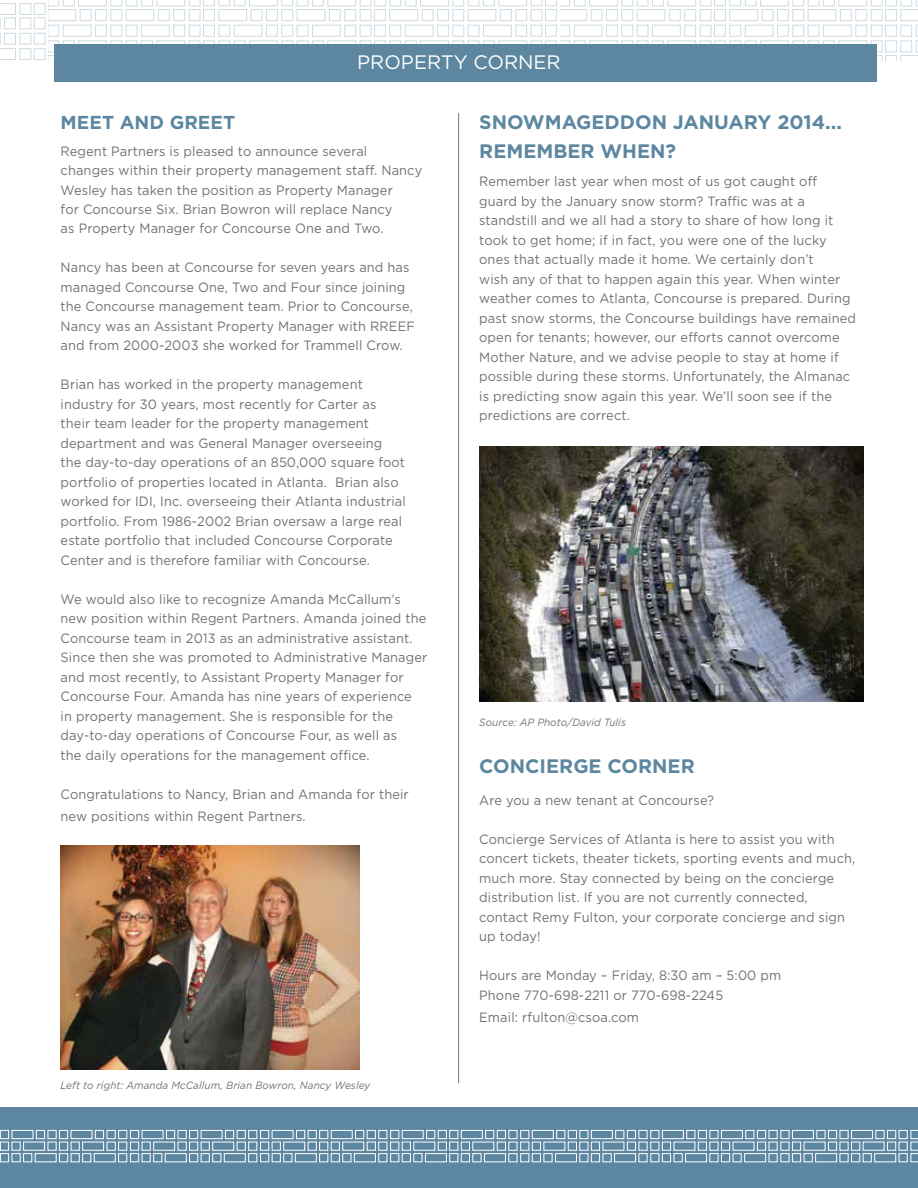
<style>
.page{position:relative;width:918px;height:1188px;background:#fff}
.page>*{position:absolute;margin:0;border:0;box-sizing:border-box;transform-origin:0 0}
.t1{font:700 19.5px/28.5px "Gotham";color:#5d87a1}
.t2{font:19.5px "Gotham";color:#fff}
.t3{font:700 18.75px "Gotham";color:#5d87a1}
.t4{font:13.5px/19.5px "Gotham";letter-spacing:.01em;color:#717073;scale:.95 1}
.t5{font:italic 10.5px "Gotham";letter-spacing:.01em;color:#717073;scale:.95 1}
</style>
<div class="page">
<svg style="left:560px;top:0;width:358px;height:61px"></svg>
<svg style="left:48px;top:0;width:509px;height:61px"></svg>
<svg style="left:0;top:3px;width:46px;height:57px"></svg>
<div style="left:0;top:1107px;width:918px;height:81px;background:#5d87a1"></div>
<div style="left:54px;top:44px;width:823px;height:37px;background:#5d87a1"></div>
<svg style="left:0;top:1130px;width:918px;height:33px"></svg>
<hr style="left:458px;top:113px;width:1px;height:970px;background:#717073">
<img style="left:61px;top:846px;width:299px;height:223px">
<img style="left:479px;top:446px;width:385px;height:256px">
<h1 class="t2" style="left:357px;top:51px;width:205px">PROPERTY CORNER</h1>
<h2 class="t3" style="left:61px;top:111px;width:176px">MEET AND GREET</h2>
<p class="t4" style="left:61px;top:141px;width:382px">Regent Partners is pleased to announce several changes within their property management staff. Nancy Wesley has taken the position as Property Manager<br>for Concourse Six. Brian Bowron will replace Nancy<br>as Property Manager for Concourse One and Two.</p>
<p class="t4" style="left:61px;top:258px;width:374px">Nancy has been at Concourse for seven years and has managed Concourse One, Two and Four since joining the Concourse management team. Prior to Concourse, Nancy was an Assistant Property Manager with RREEF and from 2000-2003 she worked for Trammell Crow.</p>
<p class="t4" style="left:61px;top:375px;width:365px">Brian has worked in the property management industry for 30 years, most recently for Carter as their team leader for the property management department and was General Manager overseeing the day-to-day operations of an 850,000 square foot portfolio of properties located in Atlanta. Brian also worked for IDI, Inc. overseeing their Atlanta industrial portfolio. From 1986-2002 Brian oversaw a large real estate portfolio that included Concourse Corporate Center and is therefore familiar with Concourse.</p>
<p class="t4" style="left:61px;top:589px;width:388px">We would also like to recognize Amanda McCallum’s new position within Regent Partners. Amanda joined the Concourse team in 2013 as an administrative assistant.<br>Since then she was promoted to Administrative Manager and most recently, to Assistant Property Manager for Concourse Four. Amanda has nine years of experience<br>in property management. She is responsible for the day-to-day operations of Concourse Four, as well as<br>the daily operations for the management office.</p>
<p class="t4" style="left:61px;top:783px;width:368px;line-height:22.5px">Congratulations to Nancy, Brian and Amanda for their new positions within Regent Partners.</p>
<p class="t5" style="left:61px;top:1080px;width:328px">Left to right: Amanda McCallum, Brian Bowron, Nancy Wesley</p>
<h1 class="t1" style="left:479px;top:107px;width:364px">SNOWMAGEDDON JANUARY 2014...<br>REMEMBER WHEN?</h1>
<p class="t4" style="left:479px;top:171px;width:398px">Remember last year when most of us got caught off guard by the January snow storm? Traffic was at a standstill and we all had a story to share of how long it took to get home; if in fact, you were one of the lucky ones that actually made it home. We certainly don’t<br>wish any of that to happen again this year. When winter weather comes to Atlanta, Concourse is prepared. During past snow storms, the Concourse buildings have remained open for tenants; however, our efforts cannot overcome Mother Nature, and we advise people to stay at home if possible during these storms. Unfortunately, the Almanac is predicting snow again this year. We’ll soon see if the predictions are correct.</p>
<p class="t5" style="left:479px;top:717px;width:156px">Source: AP Photo/David Tulis</p>
<h1 class="t1" style="left:479px;top:751px;width:217px">CONCIERGE CORNER</h1>
<p class="t4" style="left:479px;top:790px;width:249px">Are you a new tenant at Concourse?</p>
<p class="t4" style="left:479px;top:829px;width:397px">Concierge Services of Atlanta is here to assist you with concert tickets, theater tickets, sporting events and much, much more. Stay connected by being on the concierge distribution list. If you are not currently connected, contact Remy Fulton, your corporate concierge and sign up today!</p>
<p class="t4" style="left:479px;top:966px;width:320px">Hours are Monday – Friday, 8:30 am – 5:00 pm<br>Phone 770-698-2211 or 770-698-2245</p>
<p class="t4" style="left:479px;top:1008px;width:170px">Email: rfulton@csoa.com</p>
</div>
